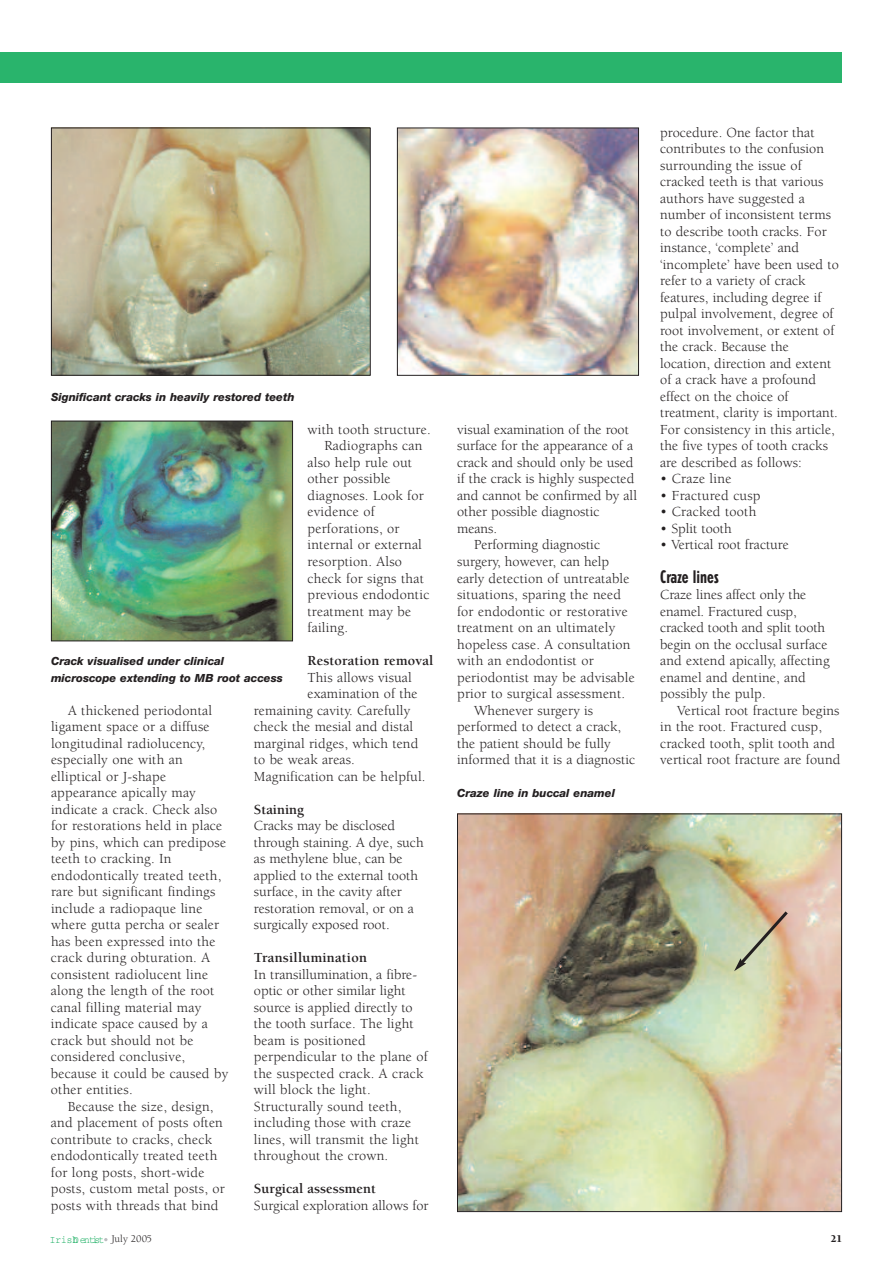
<style>
.page{position:relative;width:893px;height:1263px;background:#fff}
.page>*{position:absolute;margin:0;border:0;box-sizing:border-box;transform-origin:0 0}
.t1{font:700 condensed 18px "Erbar";color:#231f20}
.t2{font:14.25px/16.5px "Berkeley";letter-spacing:.01em;color:#231f20}
.t3{font:700 14.25px "Berkeley";letter-spacing:.01em;color:#231f20}
.t4{font:italic 800 11.25px/16.5px "Helvetica Neue";color:#231f20}
.t5{font:10.5px "Courier";letter-spacing:-.045em;color:#29b46c;scale:.9 1}
.t6{font:900 10.5px "Berkeley";color:#231f20}
.s1{font-family:"Berkeley";color:#231f20}
</style>
<div class="page">
<div style="left:0;top:52px;width:842px;height:30px;background:#29b46c"></div>
<img style="left:459px;top:815px;width:381px;height:395px">
<div style="left:457px;top:813px;width:385px;height:399px;border:1px solid #231f20"></div>
<svg style="left:734px;top:908px;width:57px;height:63px;background:#c7bb98"></svg>
<img style="left:399px;top:130px;width:238px;height:244px">
<div style="left:397px;top:128px;width:242px;height:248px;border:1px solid #231f20"></div>
<img style="left:53px;top:130px;width:316px;height:244px">
<div style="left:51px;top:128px;width:320px;height:248px;border:1px solid #231f20"></div>
<img style="left:53px;top:423px;width:238px;height:216px">
<div style="left:51px;top:421px;width:242px;height:220px;border:1px solid #231f20"></div>
<p class="t4" style="left:51px;top:390px;width:245px">Significant cracks in heavily restored teeth</p>
<p class="t2" style="left:308px;top:422px;width:125px">with tooth structure.</p>
<p class="t2" style="left:325px;top:439px;width:99px">Radiographs can</p>
<p class="t2" style="left:308px;top:455px;width:106px">also help rule out</p>
<p class="t2" style="left:308px;top:472px;width:85px">other possible</p>
<p class="t2" style="left:308px;top:488px;width:118px">diagnoses. Look for</p>
<p class="t2" style="left:308px;top:505px;width:69px">evidence of</p>
<p class="t2" style="left:308px;top:521px;width:94px">perforations, or</p>
<p class="t2" style="left:308px;top:538px;width:116px">internal or external</p>
<p class="t2" style="left:308px;top:554px;width:96px">resorption. Also</p>
<p class="t2" style="left:308px;top:571px;width:118px">check for signs that</p>
<p class="t2" style="left:308px;top:587px;width:123px">previous endodontic</p>
<p class="t2" style="left:308px;top:604px;width:105px">treatment may be</p>
<p class="t2" style="left:308px;top:620px;width:42px">failing.</p>
<p class="t3" style="left:308px;top:655px;width:127px">Restoration removal</p>
<p class="t2" style="left:308px;top:670px;width:106px">This allows visual</p>
<p class="t2" style="left:308px;top:686px;width:112px">examination of the</p>
<p class="t2" style="left:254px;top:703px;width:158px">remaining cavity. Carefully</p>
<p class="t2" style="left:254px;top:719px;width:161px">check the mesial and distal</p>
<p class="t2" style="left:254px;top:736px;width:166px">marginal ridges, which tend</p>
<p class="t2" style="left:254px;top:752px;width:102px">to be weak areas.</p>
<p class="t2" style="left:254px;top:769px;width:173px">Magnification can be helpful.</p>
<p class="t3" style="left:254px;top:803px;width:52px">Staining</p>
<p class="t2" style="left:254px;top:818px;width:171px">Cracks may be disclosed through staining. A dye, such as methylene blue, can be applied to the external tooth surface, in the cavity after restoration removal, or on a surgically exposed root.</p>
<p class="t3" style="left:254px;top:952px;width:114px">Transillumination</p>
<p class="t2" style="left:254px;top:967px;width:175px">In transillumination, a fibre&shy;optic or other similar light source is applied directly to the tooth surface. The light beam is positioned perpendicular to the plane of the suspected crack. A crack will block the light.<br>Structurally sound teeth, including those with craze lines, will transmit the light throughout the crown.</p>
<p class="t3" style="left:254px;top:1183px;width:123px">Surgical assessment</p>
<p class="t2" style="left:254px;top:1198px;width:176px">Surgical exploration allows for</p>
<p class="t4" style="left:51px;top:654px;width:233px">Crack visualised under clinical microscope extending to MB root access</p>
<p class="t2" style="left:51px;top:703px;width:179px;text-indent:17px">A thickened periodontal ligament space or a diffuse longitudinal radiolucency, especially one with an elliptical or J-shape appearance apically may indicate a crack. Check also for restorations held in place by pins, which can predipose teeth to cracking. In endodontically treated teeth, rare but significant findings include a radiopaque line where gutta percha or sealer has been expressed into the crack during obturation. A consistent radiolucent line along the length of the root canal filling material may indicate space caused by a crack but should not be considered conclusive, because it could be caused by other entities.</p>
<p class="t2" style="left:51px;top:1099px;width:176px;text-indent:17px">Because the size, design, and placement of posts often contribute to cracks, check endodontically treated teeth for long posts, short-wide posts, custom metal posts, or posts with threads that bind</p>
<p class="t2" style="left:457px;top:422px;width:173px">visual examination of the root</p>
<p class="t2" style="left:457px;top:439px;width:177px">surface for the appearance of a</p>
<p class="t2" style="left:457px;top:455px;width:178px">crack and should only be used</p>
<p class="t2" style="left:457px;top:472px;width:179px">if the crack is highly suspected</p>
<p class="t2" style="left:457px;top:488px;width:181px">and cannot be confirmed by all</p>
<p class="t2" style="left:457px;top:505px;width:144px">other possible diagnostic</p>
<p class="t2" style="left:457px;top:521px;width:42px">means.</p>
<p class="t2" style="left:474px;top:538px;width:127px">Performing diagnostic</p>
<p class="t2" style="left:457px;top:554px;width:154px">surgery, however, can help</p>
<p class="t2" style="left:457px;top:571px;width:174px">early detection of untreatable</p>
<p class="t2" style="left:457px;top:587px;width:165px">situations, sparing the need</p>
<p class="t2" style="left:457px;top:604px;width:172px">for endodontic or restorative</p>
<p class="t2" style="left:457px;top:620px;width:160px">treatment on an ultimately</p>
<p class="t2" style="left:457px;top:637px;width:175px">hopeless case. A consultation</p>
<p class="t2" style="left:457px;top:653px;width:138px">with an endodontist or</p>
<p class="t2" style="left:457px;top:670px;width:179px">periodontist may be advisable</p>
<p class="t2" style="left:457px;top:686px;width:170px">prior to surgical assessment.</p>
<p class="t2" style="left:474px;top:703px;width:121px">Whenever surgery is</p>
<p class="t2" style="left:457px;top:719px;width:166px">performed to detect a crack,</p>
<p class="t2" style="left:457px;top:736px;width:155px">the patient should be fully</p>
<p class="t2" style="left:457px;top:752px;width:180px">informed that it is a diagnostic</p>
<p class="t4" style="left:457px;top:786px;width:159px">Craze line in buccal enamel</p>
<p class="t2" style="left:660px;top:125px;width:180px">procedure. One factor that contributes to the confusion surrounding the issue of cracked teeth is that various authors have suggested a number of inconsistent terms to describe tooth cracks. For instance, ‘complete’ and ‘incomplete’ have been used to refer to a variety of crack features, including degree if pulpal involvement, degree of root involvement, or extent of the crack. Because the location, direction and extent of a crack have a profound effect on the choice of treatment, clarity is important.<br>For consistency in this article, the five types of tooth cracks are described as follows:</p>
<p class="t2" style="left:660px;top:472px;width:73px">• Craze line</p>
<p class="t2" style="left:660px;top:488px;width:102px">• Fractured cusp</p>
<p class="t2" style="left:660px;top:505px;width:98px">• Cracked tooth</p>
<p class="t2" style="left:660px;top:521px;width:73px">• Split tooth</p>
<p class="t2" style="left:660px;top:538px;width:130px">• Vertical root fracture</p>
<p class="t1" style="left:660px;top:566px;width:60px">Craze lines</p>
<p class="t2" style="left:660px;top:587px;width:171px">Craze lines affect only the enamel. Fractured cusp, cracked tooth and split tooth begin on the occlusal surface and extend apically, affecting enamel and dentine, and possibly the pulp.</p>
<p class="t2" style="left:660px;top:703px;width:182px;text-indent:17px">Vertical root fracture begins in the root. Fractured cusp, cracked tooth, split tooth and vertical root fracture are found</p>
<p class="t5" style="left:50px;top:1236px;width:115px">Irish Dentist <span class="s1">July 2005</span></p>
<p class="t6" style="left:831px;top:1235px;width:13px">21</p>
</div>
